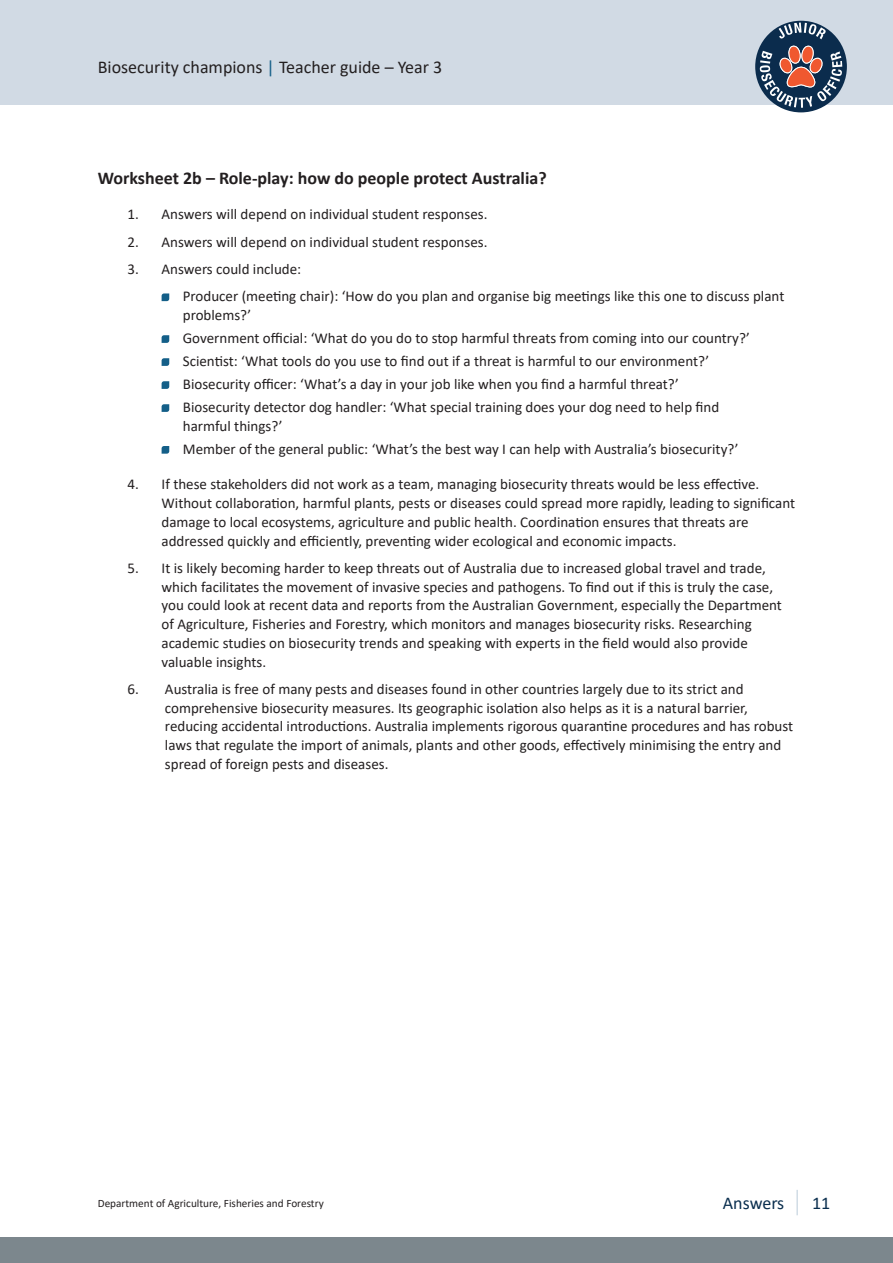
<style>
.page{position:relative;width:893px;height:1263px;background:#fff}
.page>*{position:absolute;margin:0;border:0;box-sizing:border-box;transform-origin:0 0}
.Heading_5{font:700 18px "Calibri";color:#231f20}
.t1{font:18px "Calibri";color:#231f20}
.t2{font:18px "Calibri";color:#0a2e4e}
.Body_copy{font:15px/18.8px "Calibri";color:#231f20}
.t3{font:11.25px "Calibri";color:#231f20}
.s1{color:#145f88}
</style>
<div class="page">
<div style="left:0;top:0;width:893px;height:104px;background:#d1dae4"></div>
<div style="left:755px;top:21px;width:92px;height:91px;background:#0b2c4d;border-radius:50%"></div>
<svg style="left:779px;top:23px;width:47px;height:16px"></svg>
<svg style="left:760px;top:45px;width:82px;height:63px"></svg>
<div style="left:0;top:1237px;width:893px;height:26px;background:#7c878d"></div>
<hr style="left:796px;top:1190px;width:2px;height:25px;background:#d1dde6">
<svg style="left:162px;top:293px;width:7px;height:8px"></svg>
<svg style="left:162px;top:335px;width:7px;height:8px"></svg>
<svg style="left:162px;top:358px;width:7px;height:8px"></svg>
<svg style="left:162px;top:381px;width:7px;height:8px"></svg>
<svg style="left:162px;top:404px;width:7px;height:8px"></svg>
<svg style="left:162px;top:446px;width:7px;height:8px"></svg>
<p class="t1" style="left:98px;top:55px;width:346px">Biosecurity champions <span class="s1">|</span> Teacher guide – Year 3</p>
<p class="Heading_5" style="left:98px;top:165px;width:450px">Worksheet 2b – Role-play: how do people protect Australia?</p>
<p class="Body_copy" style="left:128px;top:205px;width:361px">1. Answers will depend on individual student responses.</p>
<p class="Body_copy" style="left:128px;top:232px;width:361px">2. Answers will depend on individual student responses.</p>
<p class="Body_copy" style="left:128px;top:259px;width:175px">3. Answers could include:</p>
<p class="Body_copy" style="left:183px;top:286px;width:603px">Producer (meeting chair): ‘How do you plan and organise big meetings like this one to discuss plant problems?’</p>
<p class="Body_copy" style="left:183px;top:328px;width:569px">Government official: ‘What do you do to stop harmful threats from coming into our country?’</p>
<p class="Body_copy" style="left:183px;top:351px;width:528px">Scientist: ‘What tools do you use to find out if a threat is harmful to our environment?’</p>
<p class="Body_copy" style="left:183px;top:374px;width:497px">Biosecurity officer: ‘What’s a day in your job like when you find a harmful threat?’</p>
<p class="Body_copy" style="left:183px;top:397px;width:538px">Biosecurity detector dog handler: ‘What special training does your dog need to help find harmful things?’</p>
<p class="Body_copy" style="left:183px;top:439px;width:557px">Member of the general public: ‘What’s the best way I can help with Australia’s biosecurity?’</p>
<p class="Body_copy" style="left:162px;top:475px;width:635px;text-indent:-34px">4. If these stakeholders did not work as a team, managing biosecurity threats would be less effective.<br>Without collaboration, harmful plants, pests or diseases could spread more rapidly, leading to significant damage to local ecosystems, agriculture and public health. Coordination ensures that threats are addressed quickly and efficiently, preventing wider ecological and economic impacts.</p>
<p class="Body_copy" style="left:162px;top:558px;width:622px;text-indent:-34px">5. It is likely becoming harder to keep threats out of Australia due to increased global travel and trade, which facilitates the movement of invasive species and pathogens. To find out if this is truly the case, you could look at recent data and reports from the Australian Government, especially the Department of Agriculture, Fisheries and Forestry, which monitors and manages biosecurity risks. Researching academic studies on biosecurity trends and speaking with experts in the field would also provide valuable insights.</p>
<p class="Body_copy" style="left:165px;top:679px;width:630px;text-indent:-37px">6. Australia is free of many pests and diseases found in other countries largely due to its strict and comprehensive biosecurity measures. Its geographic isolation also helps as it is a natural barrier, reducing accidental introductions. Australia implements rigorous quarantine procedures and has robust laws that regulate the import of animals, plants and other goods, effectively minimising the entry and spread of foreign pests and diseases.</p>
<p class="t3" style="left:98px;top:1195px;width:227px">Department of Agriculture, Fisheries and Forestry</p>
<p class="t2" style="left:812px;top:1191px;width:20px">11</p>
<p class="t2" style="left:723px;top:1191px;width:63px">Answers</p>
</div>
